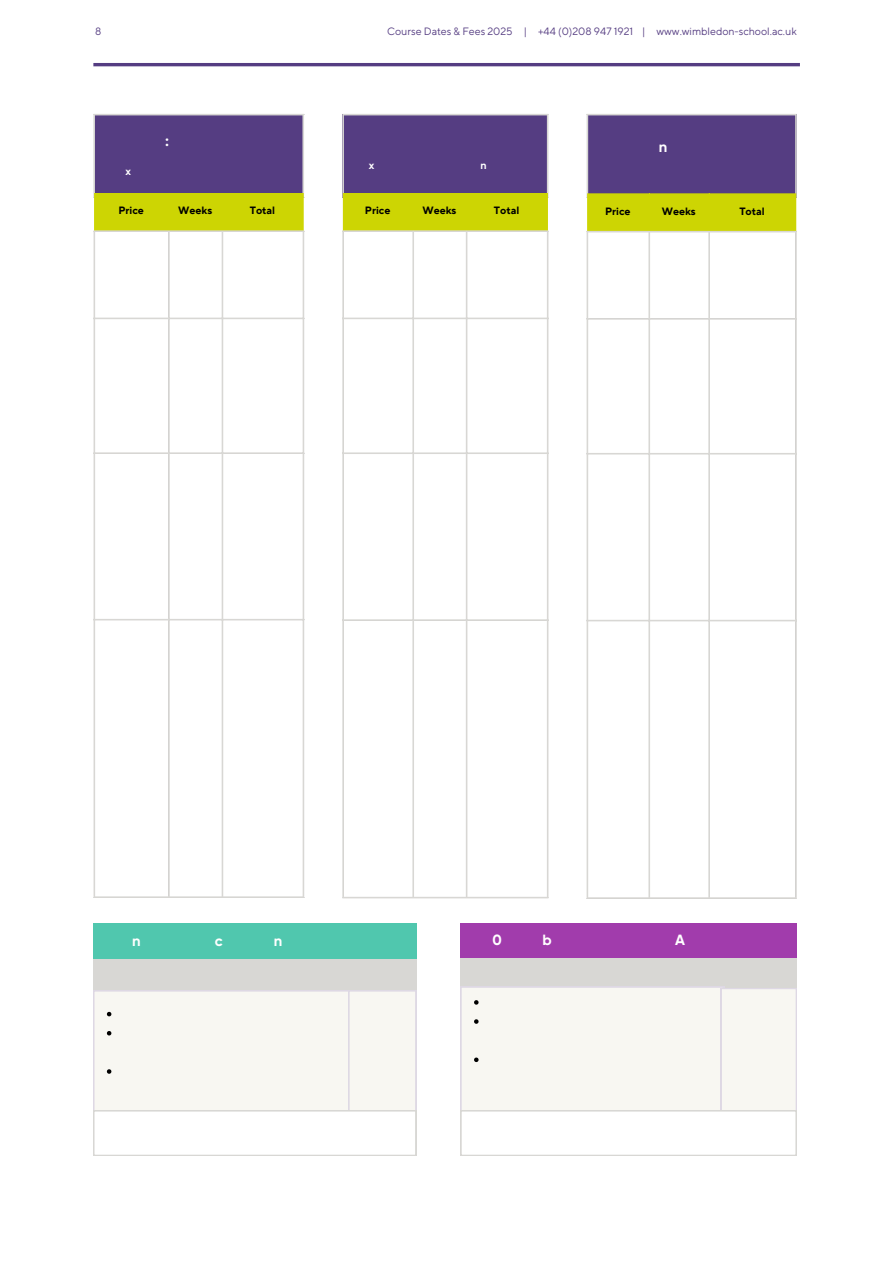
<style>
.page{position:relative;width:894px;height:1264px;background:#fff}
.page>*{position:absolute;margin:0;border:0;box-sizing:border-box;transform-origin:0 0}
.t1{font:700 14.85px "Gilroy";color:#fff}
.t2{font:10.5px "TT Norms Pro";color:#553d82}
.t3{font:700 10.5px "TT Norms Pro";color:#000}
.t4{font:700 10.5px "Gilroy";color:#fff}
</style>
<div class="page">
<hr style="left:93px;top:63px;width:706px;height:3px;background:#553d82">
<div style="left:343px;top:114px;width:205px;height:83px;background:#553d82"></div>
<hr style="left:342px;top:115px;width:2px;height:81px;background:#d8d7d4">
<hr style="left:546px;top:115px;width:2px;height:81px;background:#d8d7d4">
<hr style="left:342px;top:114px;width:206px;height:1px;background:#d8d7d4">
<hr style="left:342px;top:196px;width:206px;height:2px;background:#d8d7d4">
<div style="left:343px;top:193px;width:205px;height:37px;background:#cdd503"></div>
<svg style="left:414px;top:232px;width:54px;height:664px"></svg>
<hr style="left:342px;top:232px;width:2px;height:664px;background:#d8d7d4">
<hr style="left:412px;top:232px;width:2px;height:664px;background:#d8d7d4">
<hr style="left:465px;top:232px;width:2px;height:664px;background:#d8d7d4">
<hr style="left:546px;top:232px;width:2px;height:664px;background:#d8d7d4">
<hr style="left:342px;top:230px;width:206px;height:2px;background:#d8d7d4">
<hr style="left:342px;top:317px;width:206px;height:2px;background:#d8d7d4">
<hr style="left:342px;top:452px;width:206px;height:2px;background:#d8d7d4">
<hr style="left:342px;top:619px;width:206px;height:2px;background:#d8d7d4">
<hr style="left:342px;top:896px;width:206px;height:2px;background:#d8d7d4">
<div style="left:94px;top:114px;width:209px;height:83px;background:#553d82"></div>
<hr style="left:93px;top:115px;width:2px;height:81px;background:#d8d7d4">
<hr style="left:302px;top:115px;width:2px;height:81px;background:#d8d7d4">
<hr style="left:93px;top:114px;width:211px;height:1px;background:#d8d7d4">
<hr style="left:93px;top:196px;width:211px;height:2px;background:#d8d7d4">
<div style="left:94px;top:193px;width:209px;height:37px;background:#cdd503"></div>
<hr style="left:93px;top:232px;width:2px;height:664px;background:#d8d7d4">
<hr style="left:168px;top:232px;width:2px;height:664px;background:#d8d7d4">
<hr style="left:221px;top:232px;width:2px;height:664px;background:#d8d7d4">
<hr style="left:302px;top:232px;width:2px;height:664px;background:#d8d7d4">
<hr style="left:93px;top:230px;width:211px;height:2px;background:#d8d7d4">
<hr style="left:93px;top:317px;width:211px;height:2px;background:#d8d7d4">
<hr style="left:93px;top:452px;width:211px;height:2px;background:#d8d7d4">
<hr style="left:93px;top:619px;width:211px;height:1px;background:#d8d7d4">
<hr style="left:93px;top:896px;width:211px;height:2px;background:#d8d7d4">
<div style="left:587px;top:114px;width:209px;height:83px;background:#553d82"></div>
<hr style="left:586px;top:115px;width:2px;height:81px;background:#d8d7d4">
<hr style="left:795px;top:115px;width:1px;height:81px;background:#d8d7d4">
<hr style="left:586px;top:114px;width:210px;height:1px;background:#d8d7d4">
<hr style="left:586px;top:196px;width:210px;height:2px;background:#d8d7d4">
<div style="left:587px;top:194px;width:209px;height:37px;background:#cdd503"></div>
<hr style="left:586px;top:232px;width:2px;height:665px;background:#d8d7d4">
<hr style="left:648px;top:232px;width:2px;height:665px;background:#d8d7d4">
<hr style="left:708px;top:232px;width:1px;height:665px;background:#d8d7d4">
<hr style="left:795px;top:232px;width:1px;height:665px;background:#d8d7d4">
<hr style="left:586px;top:231px;width:210px;height:1px;background:#d8d7d4">
<hr style="left:586px;top:318px;width:210px;height:2px;background:#d8d7d4">
<hr style="left:586px;top:453px;width:210px;height:1px;background:#d8d7d4">
<hr style="left:586px;top:620px;width:210px;height:1px;background:#d8d7d4">
<hr style="left:586px;top:897px;width:210px;height:1px;background:#d8d7d4">
<div style="left:93px;top:922px;width:324px;height:36px;background:#50c7ae"></div>
<div style="left:93px;top:958px;width:324px;height:32px;background:#d8d7d4"></div>
<svg style="left:93px;top:990px;width:323px;height:165px"></svg>
<div style="left:459px;top:922px;width:337px;height:36px;background:#a13cac"></div>
<div style="left:459px;top:958px;width:337px;height:30px;background:#d8d7d4"></div>
<svg style="left:460px;top:986px;width:336px;height:169px"></svg>
<p class="t2" style="left:95px;top:25px;width:8px">8</p>
<p class="t2" style="left:387px;top:25px;width:411px">Course Dates &amp; Fees 2025 | +44 (0)208 947 1921 | www.wimbledon-school.ac.uk</p>
<h1 class="t1" style="left:165px;top:132px;width:5px">I</h1>
<p class="t4" style="left:126px;top:165px;width:7px">F</p>
<p class="t3" style="left:118px;top:204px;width:27px">Price</p>
<p class="t3" style="left:178px;top:204px;width:35px">Weeks</p>
<p class="t3" style="left:250px;top:204px;width:27px">Total</p>
<p class="t4" style="left:369px;top:159px;width:7px">F</p>
<p class="t4" style="left:480px;top:159px;width:7px">E</p>
<p class="t3" style="left:365px;top:204px;width:27px">Price</p>
<p class="t3" style="left:422px;top:204px;width:35px">Weeks</p>
<p class="t3" style="left:494px;top:204px;width:27px">Total</p>
<h1 class="t1" style="left:658px;top:137px;width:9px">E</h1>
<p class="t3" style="left:605px;top:205px;width:27px">Price</p>
<p class="t3" style="left:661px;top:205px;width:35px">Weeks</p>
<p class="t3" style="left:739px;top:205px;width:27px">Total</p>
<h1 class="t1" style="left:132px;top:931px;width:9px">E</h1>
<h1 class="t1" style="left:215px;top:931px;width:12px">C</h1>
<h1 class="t1" style="left:273px;top:931px;width:9px">E</h1>
<h1 class="t1" style="left:492px;top:931px;width:13px">G</h1>
<h1 class="t1" style="left:542px;top:931px;width:10px">B</h1>
<h1 class="t1" style="left:675px;top:931px;width:11px">A</h1>
</div>
